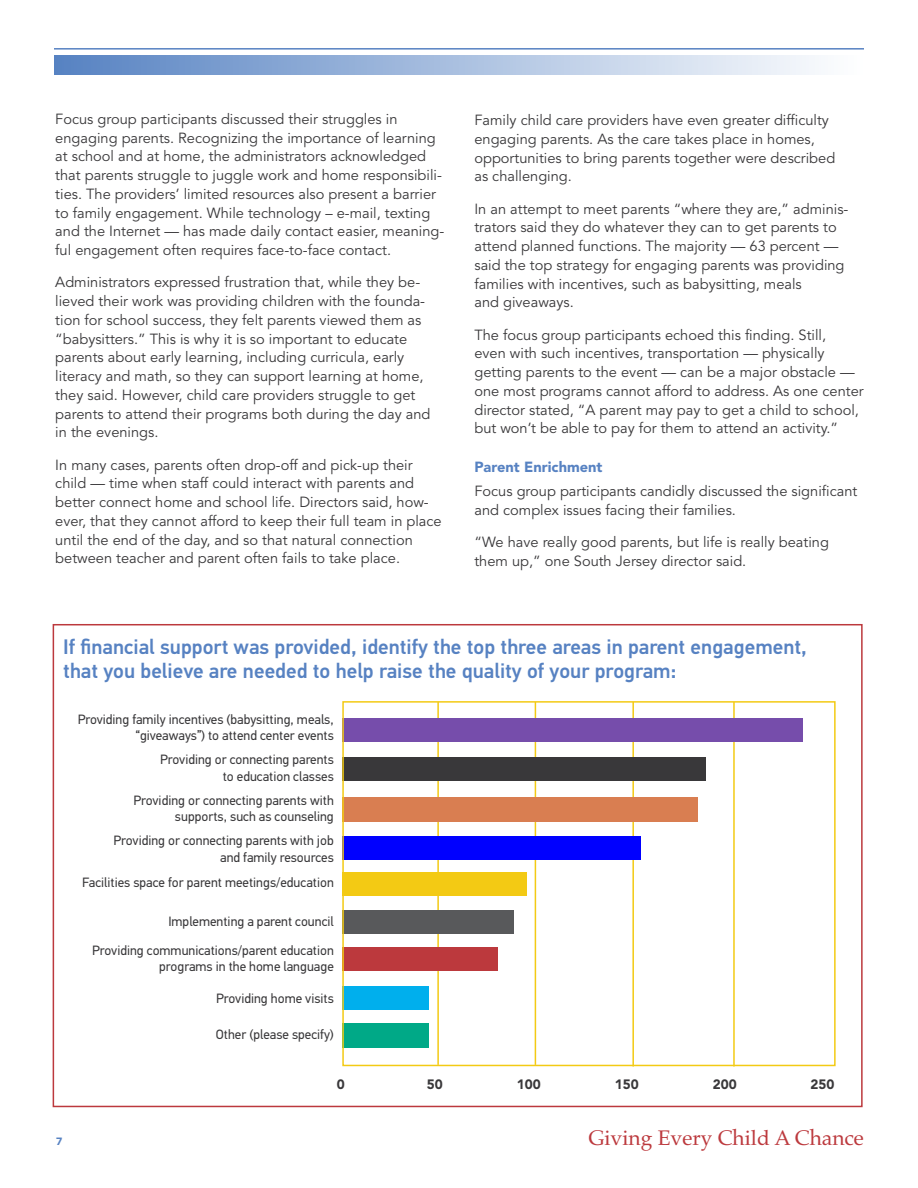
<style>
.page{position:relative;width:918px;height:1188px;background:#fff}
.page>*{position:absolute;margin:0;border:0;box-sizing:border-box;transform-origin:0 0}
.t1{font:500 21px/24px "PF Din Text Pro";color:#5782c2}
.t2{font:21px "Palatino";color:#bc393d}
.t3{font:14.7px/18.8px "Avenir";color:#39383a}
.t4{font:900 14.7px "Avenir";color:#5782c2}
.t5{font:13.5px/16.5px "PF Din Text Pro";color:#39383a;text-align:right}
.t6{font:900 13.5px "Avenir";color:#39383a}
.t7{font:900 10.5px "Avenir";color:#5782c2}
</style>
<div class="page">
<img style="left:54px;top:56px;width:761px;height:18px">
<hr style="left:54px;top:48px;width:810px;height:2px;background:#5782c2">
<hr style="left:437px;top:702px;width:2px;height:363px;background:#f3ca14">
<hr style="left:535px;top:702px;width:1px;height:363px;background:#f3ca14">
<hr style="left:632px;top:702px;width:2px;height:364px;background:#f3ca14">
<hr style="left:733px;top:702px;width:2px;height:364px;background:#f3ca14">
<div style="left:342px;top:718px;width:461px;height:24px;background:#764dab"></div>
<div style="left:342px;top:757px;width:364px;height:24px;background:#39383a"></div>
<div style="left:342px;top:797px;width:356px;height:24px;background:#d97e51"></div>
<div style="left:342px;top:836px;width:299px;height:24px;background:#00f"></div>
<div style="left:342px;top:872px;width:185px;height:24px;background:#f3ca14"></div>
<div style="left:342px;top:910px;width:172px;height:24px;background:#58595b"></div>
<div style="left:342px;top:947px;width:156px;height:24px;background:#bc393d"></div>
<div style="left:342px;top:986px;width:87px;height:24px;background:#00afed"></div>
<div style="left:342px;top:1024px;width:87px;height:24px;background:#00a987"></div>
<div style="left:342px;top:701px;width:494px;height:365px;border:2px solid #f3ca14"></div>
<p class="t3" style="left:55px;top:110px;width:391px">Focus group participants discussed their struggles in engaging parents. Recognizing the importance of learning at school and at home, the administrators acknowledged that parents struggle to juggle work and home responsibili&shy;ties. The providers’ limited resources also present a barrier to family engagement. While technology – e-mail, texting and the Internet — has made daily contact easier, meaning&shy;ful engagement often requires face-to-face contact.</p>
<p class="t3" style="left:55px;top:273px;width:377px">Administrators expressed frustration that, while they be&shy;lieved their work was providing children with the founda&shy;tion for school success, they felt parents viewed them as “babysitters.” This is why it is so important to educate parents about early learning, including curricula, early literacy and math, so they can support learning at home, they said. However, child care providers struggle to get parents to attend their programs both during the day and in the evenings.</p>
<p class="t3" style="left:55px;top:455px;width:388px">In many cases, parents often drop-off and pick-up their child — time when staff could interact with parents and better connect home and school life. Directors said, how&shy;ever, that they cannot afford to keep their full team in place until the end of the day, and so that natural connection between teacher and parent often fails to take place.</p>
<p class="t3" style="left:474px;top:111px;width:362px">Family child care providers have even greater difficulty engaging parents. As the care takes place in homes, opportunities to bring parents together were described as challenging.</p>
<p class="t3" style="left:474px;top:200px;width:376px">In an attempt to meet parents “where they are,” adminis&shy;trators said they do whatever they can to get parents to attend planned functions. The majority — 63 percent — said the top strategy for engaging parents was providing families with incentives, such as babysitting, meals<br>and giveaways.</p>
<p class="t3" style="left:474px;top:326px;width:391px">The focus group participants echoed this finding. Still,<br>even with such incentives, transportation — physically getting parents to the event — can be a major obstacle — one most programs cannot afford to address. As one center director stated, “A parent may pay to get a child to school, but won’t be able to pay for them to attend an activity.”</p>
<p class="t4" style="left:474px;top:454px;width:130px">Parent Enrichment</p>
<p class="t3" style="left:474px;top:482px;width:384px">Focus group participants candidly discussed the significant and complex issues facing their families.</p>
<p class="t3" style="left:474px;top:533px;width:356px">“We have really good parents, but life is really beating them up,” one South Jersey director said.</p>
<h1 class="t1" style="left:63px;top:636px;width:745px">If financial support was provided, identify the top three areas in parent engagement, that you believe are needed to help raise the quality of your program:</h1>
<p class="t5" style="left:78px;top:712px;width:258px">Providing family incentives (babysitting, meals, “giveaways”) to attend center events</p>
<p class="t5" style="left:160px;top:753px;width:175px">Providing or connecting parents to education classes</p>
<p class="t5" style="left:134px;top:793px;width:202px">Providing or connecting parents with supports, such as counseling</p>
<p class="t5" style="left:114px;top:834px;width:222px">Providing or connecting parents with job and family resources</p>
<p class="t5" style="left:82px;top:876px;width:253px">Facilities space for parent meetings/education</p>
<p class="t5" style="left:92px;top:909px;width:243px;line-height:28.5px">Implementing a parent council<br>Providing communications/parent education</p>
<p class="t5" style="left:159px;top:960px;width:176px">programs in the home language</p>
<p class="t5" style="left:216px;top:991px;width:119px">Providing home visits</p>
<p class="t5" style="left:216px;top:1027px;width:119px">Other (please specify)</p>
<p class="t6" style="left:337px;top:1073px;width:9px">0</p>
<p class="t6" style="left:427px;top:1073px;width:17px">50</p>
<p class="t6" style="left:517px;top:1073px;width:25px">100</p>
<p class="t6" style="left:615px;top:1073px;width:25px">150</p>
<p class="t6" style="left:713px;top:1073px;width:25px">200</p>
<p class="t6" style="left:811px;top:1073px;width:25px">250</p>
<p class="t7" style="left:56px;top:1132px;width:8px">7</p>
<h1 class="t2" style="left:588px;top:1125px;width:277px">Giving Every Child A Chance</h1>
</div>
